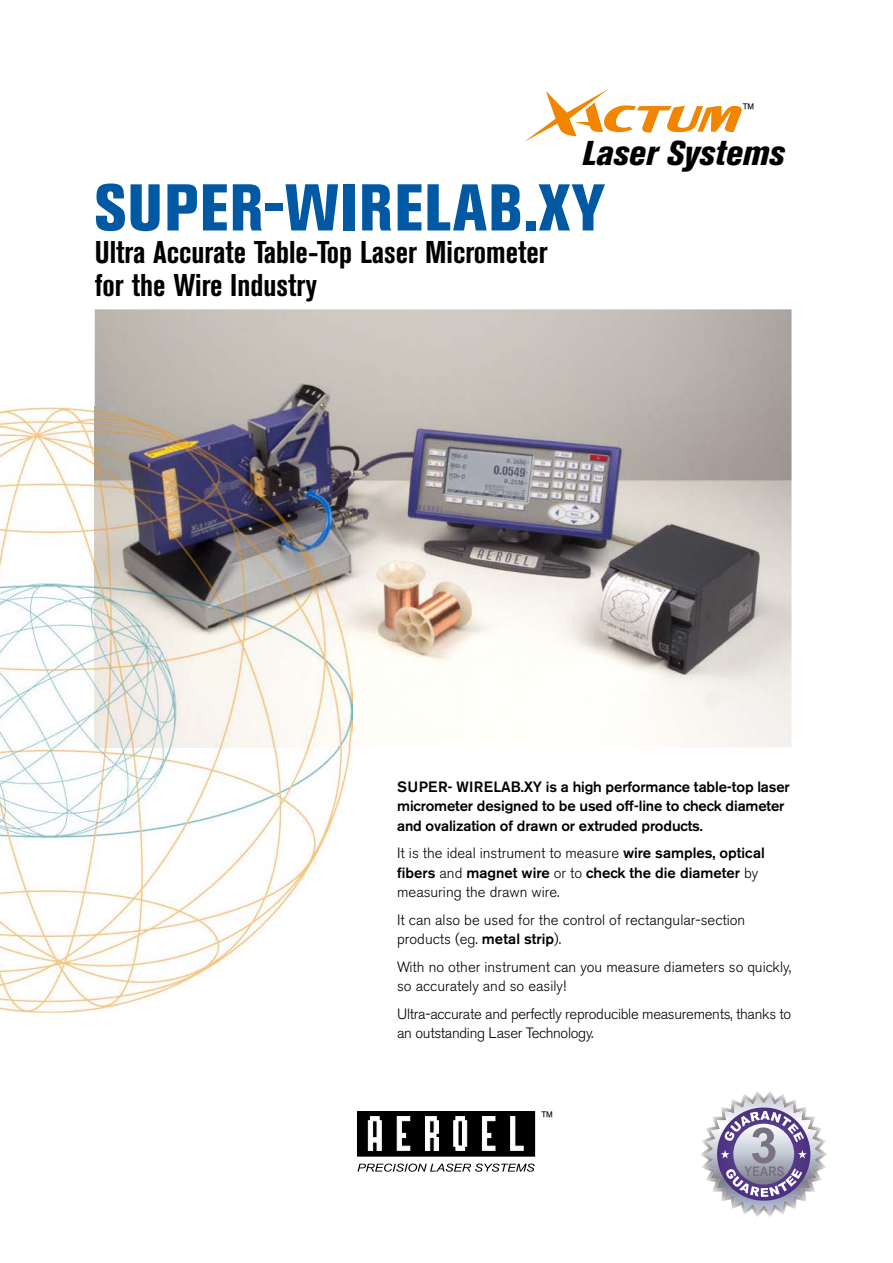
<style>
.page{position:relative;width:893px;height:1263px;background:#fff}
.page>*{position:absolute;margin:0;border:0;box-sizing:border-box;transform-origin:0 0}
.t1{font:800 condensed 65.4px "Akzidenz Grotesk BE";letter-spacing:.02em;color:#0059a2}
.t2{font:italic 800 condensed 34.2px "Akzidenz Grotesk BE";color:#000}
.t3{font:700 condensed 31.2px/32.7px "Akzidenz Grotesk BE";color:#000}
.t4{font:300 17.85px "Akzidenz Grotesk BE";color:#000}
.t5{font:300 14.85px/19.4px "Akzidenz Grotesk BE";color:#000}
.t6{font:500 14.85px/19.4px "Akzidenz Grotesk BE";letter-spacing:-.01em;color:#000}
.t7{font:300 14.85px/19.4px "Akzidenz Grotesk BE";letter-spacing:-.02em;color:#000}
.s1{font-weight:500}
</style>
<div class="page">
<img style="left:95px;top:309px;width:696px;height:438px">
<img style="left:0;top:407px;width:352px;height:606px">
<img style="left:95px;top:407px;width:257px;height:340px">
<img style="left:700px;top:1091px;width:127px;height:126px">
<img style="left:706px;top:1097px;width:116px;height:115px">
<img style="left:717px;top:1107px;width:93px;height:94px">
<svg style="left:721px;top:1111px;width:86px;height:86px;background:#9990b2"></svg>
<svg style="left:524px;top:89px;width:218px;height:53px"></svg>
<div style="left:358px;top:1112px;width:177px;height:44px;background:#000"></div>
<div style="left:357px;top:1111px;width:178px;height:45px;border:1px solid #000"></div>
<svg style="left:368px;top:1116px;width:14px;height:35px"></svg>
<div style="left:372px;top:1121px;width:5px;height:17px;border:1px solid #fff"></div>
<svg style="left:425px;top:1116px;width:14px;height:35px"></svg>
<svg style="left:397px;top:1116px;width:13px;height:35px"></svg>
<svg style="left:453px;top:1116px;width:14px;height:35px"></svg>
<div style="left:458px;top:1121px;width:5px;height:25px;border:1px solid #fff"></div>
<svg style="left:510px;top:1116px;width:14px;height:35px"></svg>
<svg style="left:482px;top:1116px;width:13px;height:35px"></svg>
<svg style="left:357px;top:1164px;width:178px;height:8px"></svg>
<p class="t4" style="left:742px;top:104px;width:14px">™</p>
<h2 class="t2" style="left:582px;top:141px;width:204px">Laser Systems</h2>
<h1 class="t1" style="left:95px;top:184px;width:512px">SUPER-WIRELAB.XY</h1>
<h3 class="t3" style="left:95px;top:239px;width:455px">Ultra Accurate Table-Top Laser Micrometer for the Wire Industry</h3>
<p class="t6" style="left:397px;top:778px;width:394px">SUPER- WIRELAB.XY is a high performance table-top laser micrometer designed to be used off-line to check diameter and ovalization of drawn or extruded products.</p>
<p class="t5" style="left:397px;top:845px;width:369px">It is the ideal instrument to measure <span class="s1">wire samples, optical fibers</span> and <span class="s1">magnet wire</span> or to <span class="s1">check the die diameter</span> by measuring the drawn wire.</p>
<p class="t5" style="left:397px;top:912px;width:350px">It can also be used for the control of rectangular-section products (eg. <span class="s1">metal strip</span>).</p>
<p class="t5" style="left:397px;top:959px;width:395px">With no other instrument can you measure diameters so quickly, so accurately and so easily!</p>
<p class="t7" style="left:397px;top:1006px;width:396px">Ultra-accurate and perfectly reproducible measurements, thanks to an outstanding Laser Technology.</p>
<p class="t4" style="left:541px;top:1111px;width:14px">™</p>
</div>
